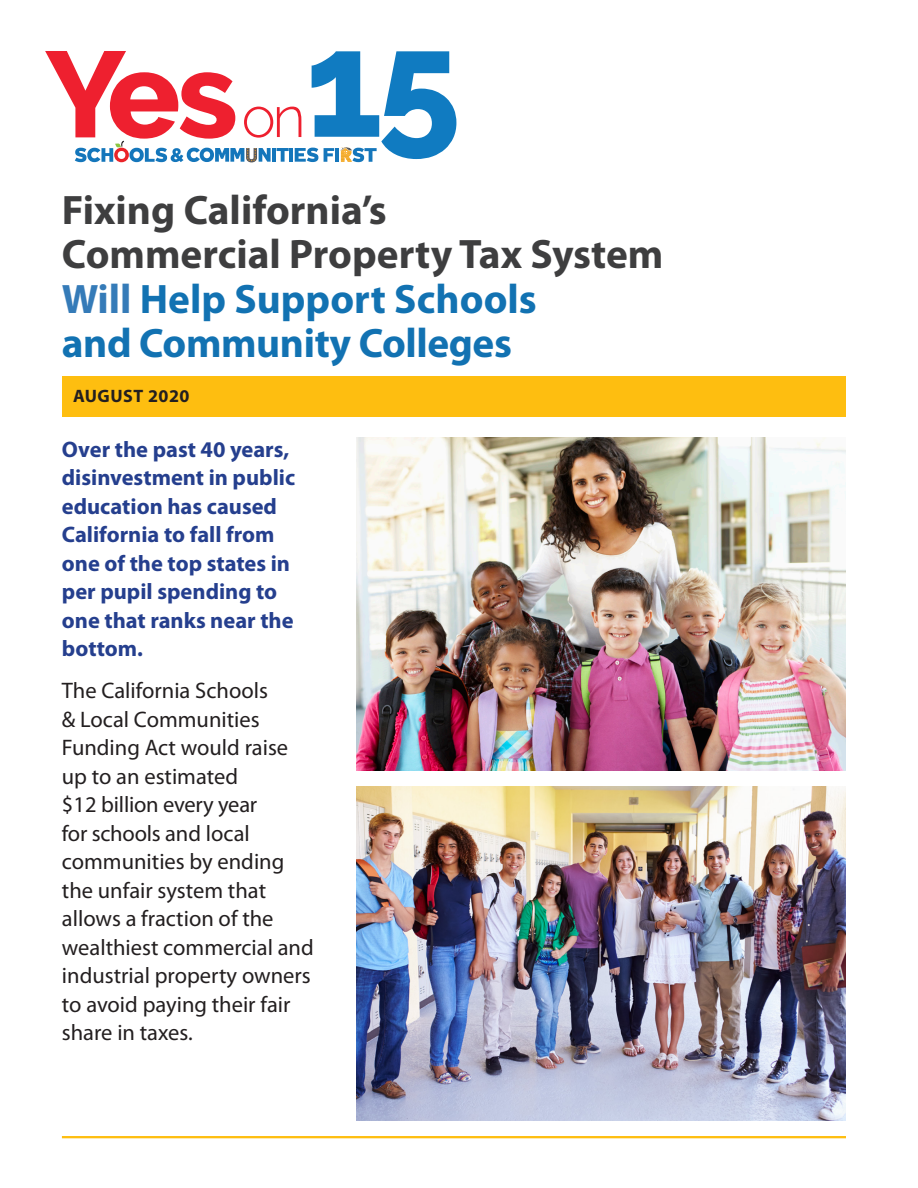
<style>
.page{position:relative;width:918px;height:1188px;background:#fff}
.page>*{position:absolute;margin:0;border:0;box-sizing:border-box;transform-origin:0 0}
.t1{font:700 41.25px "Myriad Pro";color:#3e3e3f}
.t2{font:700 41.25px "Myriad Pro";letter-spacing:-.005em;color:#1272b2}
.t3{font:22.5px/28.5px "Myriad Pro";color:#231f20}
.t4{font:700 22.5px/28.5px "Myriad Pro";color:#253f8e}
.t5{font:700 18px "Myriad Pro";letter-spacing:.03em;color:#231f20}
.s1{color:#357bb8}
</style>
<div class="page">
<img style="left:357px;top:438px;width:489px;height:332px">
<img style="left:357px;top:787px;width:489px;height:334px">
<div style="left:62px;top:377px;width:784px;height:40px;background:#febe10"></div>
<hr style="left:62px;top:1136px;width:784px;height:2px;background:#febe10">
<svg style="left:45px;top:51px;width:411px;height:111px"></svg>
<p class="t1" style="left:62px;top:183px;width:326px">Fixing California’s</p>
<p class="t1" style="left:62px;top:228px;width:603px">Commercial Property Tax System</p>
<p class="t2" style="left:62px;top:272px;width:476px"><span class="s1">Will</span> Help Support Schools</p>
<p class="t2" style="left:62px;top:316px;width:452px">and Community Colleges</p>
<p class="t5" style="left:73px;top:385px;width:118px">AUGUST 2020</p>
<p class="t4" style="left:62px;top:434px;width:235px">Over the past 40 years, disinvestment in public education has caused<br>California to fall from one of the top states in per pupil spending to one that ranks near the bottom.</p>
<p class="t3" style="left:62px;top:676px;width:228px">The California Schools<br>&amp; Local Communities<br>Funding Act would raise up to an estimated</p>
<p class="t3" style="left:62px;top:790px;width:253px">$12 billion every year<br>for schools and local communities by ending the unfair system that allows a fraction of the wealthiest commercial and industrial property owners to avoid paying their fair share in taxes.</p>
</div>
